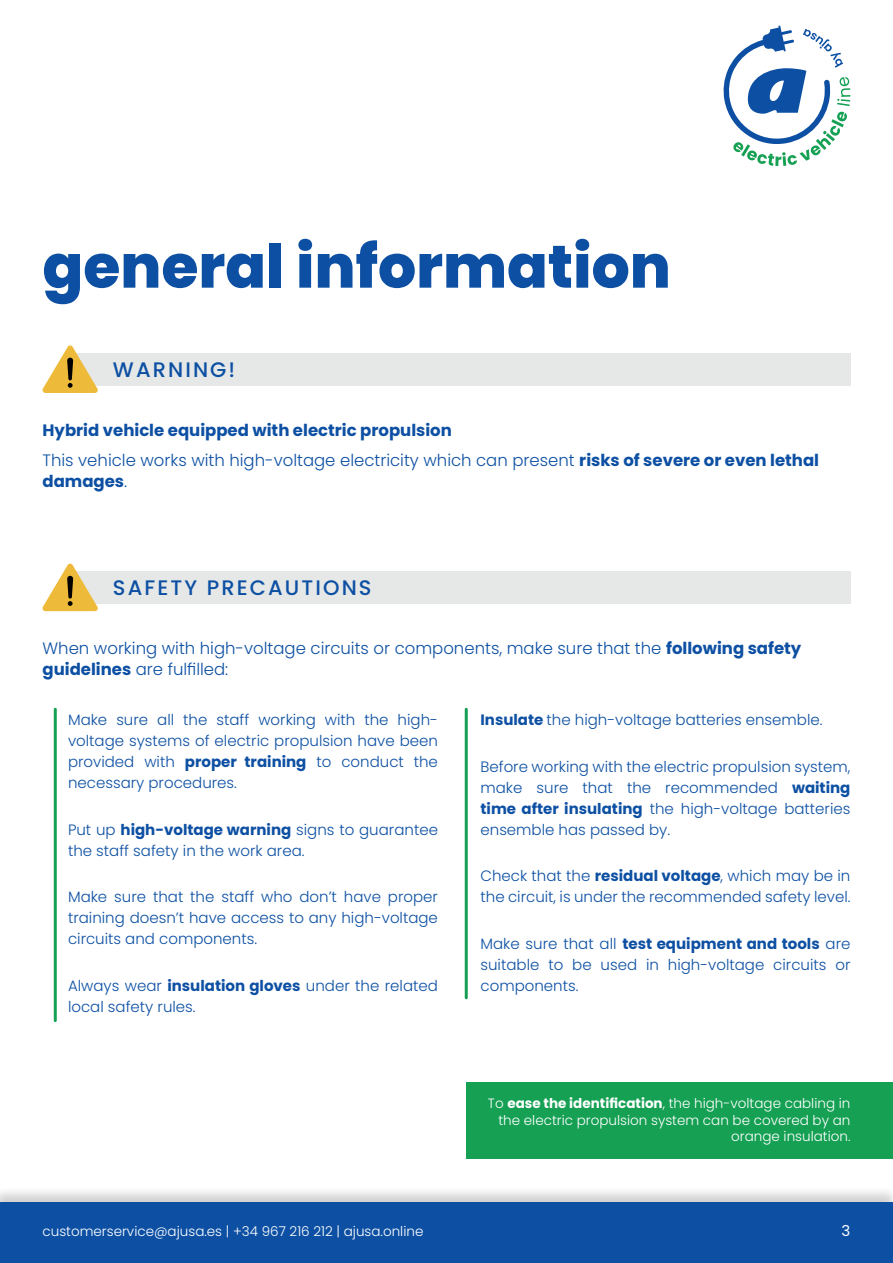
<style>
.page{position:relative;width:893px;height:1263px;background:#fff}
.page>*{position:absolute;margin:0;border:0;box-sizing:border-box;transform-origin:0 0}
.t1{font:800 60px "Poppins";color:#0d50a3}
.t2{font:500 21px "Poppins";letter-spacing:.1em;color:#0d50a3}
.t3{font:300 16.5px/21px "Poppins";color:#0d50a3}
.t4{font:700 16.5px "Poppins";color:#0d50a3}
.t5{font:300 15px/21px "Poppins";color:#0d50a3;text-align:justify}
.t6{font:15px "Poppins";color:#fff}
.t7{font:300 13.5px/16.5px "Poppins";color:#fff;text-align:right}
.s1{font-weight:700}
</style>
<div class="page">
<div style="left:0;top:1186px;width:893px;height:77px;background:#231f20;opacity:.2"></div>
<div style="left:0;top:1203px;width:893px;height:60px;background:#0d50a3"></div>
<svg style="left:723px;top:26px;width:127px;height:140px"></svg>
<div style="left:73px;top:353px;width:777px;height:33px;background:#e5e8e7"></div>
<div style="left:73px;top:571px;width:777px;height:33px;background:#e5e8e7"></div>
<svg style="left:42px;top:345px;width:56px;height:48px"></svg>
<svg style="left:42px;top:563px;width:56px;height:48px"></svg>
<hr style="left:54px;top:709px;width:3px;height:312px;background:#15a053">
<hr style="left:465px;top:709px;width:3px;height:289px;background:#15a053">
<div style="left:466px;top:1082px;width:427px;height:77px;background:#15a053"></div>
<p class="t1" style="left:43px;top:232px;width:630px">general information</p>
<p class="t2" style="left:113px;top:358px;width:124px">WARNING!</p>
<p class="t4" style="left:43px;top:421px;width:411px">Hybrid vehicle equipped with electric propulsion</p>
<p class="t3" style="left:43px;top:449px;width:778px">This vehicle works with high-voltage electricity which can present <span class="s1">risks of severe or even lethal damages</span>.</p>
<p class="t2" style="left:113px;top:576px;width:260px">SAFETY PRECAUTIONS</p>
<p class="t3" style="left:43px;top:638px;width:760px">When working with high-voltage circuits or components, make sure that the <span class="s1">following safety guidelines</span> are fulfilled:</p>
<p class="t5" style="left:68px;top:709px;width:371px">Make sure all the staff working with the high&shy;voltage systems of electric propulsion have been provided with <span class="s1">proper training</span> to conduct the necessary procedures.</p>
<p class="t5" style="left:68px;top:819px;width:371px">Put up <span class="s1">high-voltage warning</span> signs to guarantee the staff safety in the work area.</p>
<p class="t5" style="left:68px;top:886px;width:371px">Make sure that the staff who don’t have proper training doesn’t have access to any high-voltage circuits and components.</p>
<p class="t5" style="left:68px;top:975px;width:371px">Always wear <span class="s1">insulation gloves</span> under the related local safety rules.</p>
<p class="t5" style="left:480px;top:709px;width:344px"><span class="s1">Insulate</span> the high-voltage batteries ensemble.</p>
<p class="t5" style="left:480px;top:756px;width:371px">Before working with the electric propulsion system, make sure that the recommended <span class="s1">waiting time after insulating</span> the high-voltage batteries ensemble has passed by.</p>
<p class="t5" style="left:480px;top:865px;width:371px">Check that the <span class="s1">residual voltage</span>, which may be in the circuit, is under the recommended safety level.</p>
<p class="t5" style="left:480px;top:933px;width:371px">Make sure that all <span class="s1">test equipment and tools</span> are suitable to be used in high-voltage circuits or components.</p>
<p class="t7" style="left:488px;top:1095px;width:364px">To <span class="s1">ease the identification</span>, the high-voltage cabling in the electric propulsion system can be covered by an orange insulation.</p>
<p class="t7" style="left:43px;top:1223px;width:382px">customerservice@ajusa.es | +34 967 216 212 | ajusa.online</p>
<p class="t6" style="left:842px;top:1222px;width:10px">3</p>
</div>
